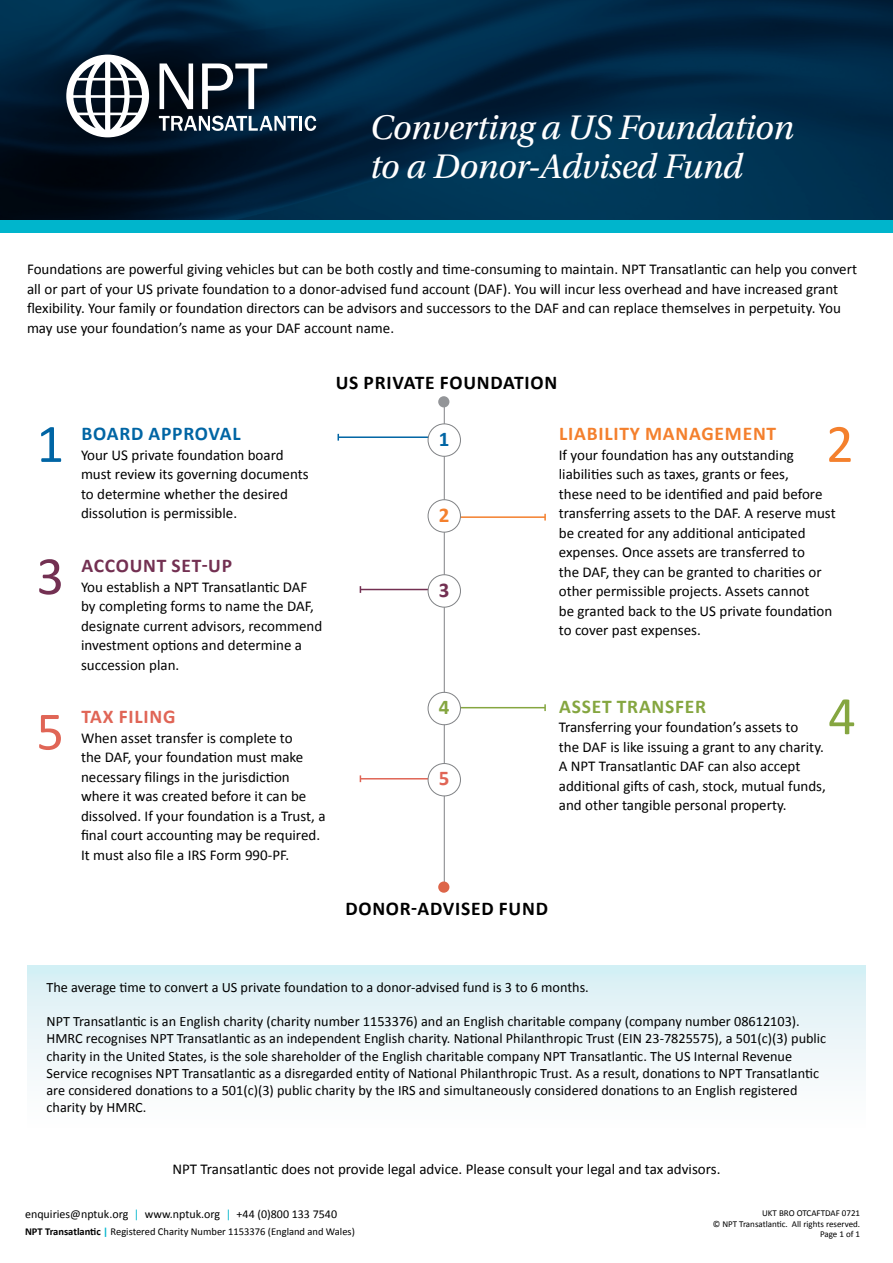
<style>
.page{position:relative;width:893px;height:1263px;background:#fff}
.page>*{position:absolute;margin:0;border:0;box-sizing:border-box;transform-origin:0 0}
.t1{font:54.6px "Calibri";color:#0065a4}
.t2{font:54.6px "Calibri";color:#f4802d}
.t3{font:54.6px "Calibri";color:#85a640}
.t4{font:54.6px "Calibri";color:#733052}
.t5{font:54.6px "Calibri";color:#e06556}
.t6{font:italic 36px/39px "Utopia Std";letter-spacing:-.01em;color:#fff}
.t7{font:700 21px "Calibri";color:#0065a4}
.t8{font:700 21px "Calibri";color:#f4802d}
.t9{font:700 21px "Calibri";color:#733052}
.t10{font:700 21px "Calibri";color:#85a640}
.t11{font:700 21px "Calibri";color:#e06556}
.t12{font:700 19.5px "Calibri";letter-spacing:.04em;color:#000}
.t13{font:700 19.5px "Calibri";letter-spacing:.04em;color:#f4802d}
.t14{font:700 19.5px "Calibri";letter-spacing:.04em;color:#0065a4}
.t15{font:700 19.5px "Calibri";letter-spacing:.04em;color:#733052}
.t16{font:700 19.5px "Calibri";letter-spacing:.04em;color:#85a640}
.t17{font:700 19.5px "Calibri";letter-spacing:.04em;color:#e06556}
.t18{font:15px/19.5px "Calibri";color:#000}
.t19{font:14.25px/17.1px "Calibri";color:#000}
.t20{font:12px "Calibri";color:#000}
.t21{font:10.5px "Calibri";color:#000}
.t22{font:9px/10.8px "Calibri";color:#000;text-align:right}
.s1{color:#00b5cc}
.s2{font-weight:700}
.s3{font-weight:700;color:#00b5cc}
</style>
<div class="page">
<div style="left:27px;top:966px;width:838px;height:162px;background:linear-gradient(to bottom,#d8eff4,#fffefe)"></div>
<hr style="left:338px;top:436px;width:94px;height:2px;background:#0065a4">
<hr style="left:360px;top:589px;width:72px;height:1px;background:#733052">
<hr style="left:360px;top:778px;width:72px;height:1px;background:#e06556">
<hr style="left:438px;top:516px;width:107px;height:2px;background:#f4802d">
<hr style="left:438px;top:707px;width:107px;height:1px;background:#85a640">
<svg style="left:544px;top:704px;width:2px;height:7px"></svg>
<hr style="left:444px;top:400px;width:1px;height:486px;background:#808285">
<div style="left:428px;top:424px;width:32px;height:32px;background:#fff;border-radius:50%"></div>
<div style="left:428px;top:423px;width:33px;height:34px;border:1px solid #808285;border-radius:50%"></div>
<div style="left:428px;top:500px;width:32px;height:32px;background:#fff;border-radius:50%"></div>
<div style="left:428px;top:499px;width:33px;height:33px;border:1px solid #808285;border-radius:50%"></div>
<div style="left:428px;top:575px;width:32px;height:32px;background:#fff;border-radius:50%"></div>
<div style="left:428px;top:574px;width:33px;height:33px;border:1px solid #808285;border-radius:50%"></div>
<div style="left:428px;top:692px;width:32px;height:33px;background:#fff;border-radius:50%"></div>
<div style="left:428px;top:692px;width:33px;height:33px;border:1px solid #808285;border-radius:50%"></div>
<div style="left:428px;top:763px;width:32px;height:33px;background:#fff;border-radius:50%"></div>
<div style="left:428px;top:763px;width:33px;height:33px;border:1px solid #808285;border-radius:50%"></div>
<div style="left:438px;top:881px;width:11px;height:12px;background:#dd6549;border-radius:50%"></div>
<div style="left:438px;top:396px;width:11px;height:11px;background:#939598;border-radius:50%"></div>
<svg style="left:0;top:0;width:893px;height:220px;background:#002641"></svg>
<svg style="left:160px;top:63px;width:33px;height:46px"></svg>
<svg style="left:202px;top:63px;width:65px;height:46px"></svg>
<svg style="left:66px;top:55px;width:83px;height:82px"></svg>
<svg style="left:159px;top:116px;width:157px;height:15px"></svg>
<div style="left:0;top:220px;width:893px;height:13px;background:#00b5cc"></div>
<h2 class="t6" style="left:370px;top:109px;width:425px">Converting a US Foundation to a Donor-Advised Fund</h2>
<p class="t18" style="left:27px;top:259px;width:831px">Foundations are powerful giving vehicles but can be both costly and time-consuming to maintain. NPT Transatlantic can help you convert all or part of your US private foundation to a donor-advised fund account (DAF). You will incur less overhead and have increased grant flexibility. Your family or foundation directors can be advisors and successors to the DAF and can replace themselves in perpetuity. You may use your foundation’s name as your DAF account name.</p>
<h1 class="t1" style="left:36px;top:409px;width:29px">1</h1>
<h1 class="t4" style="left:36px;top:541px;width:29px">3</h1>
<h1 class="t5" style="left:36px;top:697px;width:29px">5</h1>
<h3 class="t12" style="left:336px;top:370px;width:223px">US PRIVATE FOUNDATION</h3>
<h3 class="t14" style="left:81px;top:421px;width:161px">BOARD APPROVAL</h3>
<p class="t18" style="left:81px;top:445px;width:229px">Your US private foundation board must review its governing documents to determine whether the desired dissolution is permissible.</p>
<h3 class="t15" style="left:81px;top:553px;width:152px">ACCOUNT SET-UP</h3>
<p class="t18" style="left:81px;top:577px;width:243px">You establish a NPT Transatlantic DAF by completing forms to name the DAF, designate current advisors, recommend investment options and determine a succession plan.</p>
<h3 class="t17" style="left:81px;top:704px;width:96px">TAX FILING</h3>
<p class="t18" style="left:81px;top:728px;width:246px">When asset transfer is complete to<br>the DAF, your foundation must make necessary filings in the jurisdiction where it was created before it can be dissolved. If your foundation is a Trust, a final court accounting may be required.<br>It must also file a IRS Form 990-PF.</p>
<h3 class="t7" style="left:439px;top:425px;width:12px">1</h3>
<h3 class="t8" style="left:439px;top:501px;width:12px">2</h3>
<h3 class="t9" style="left:439px;top:576px;width:12px">3</h3>
<h3 class="t10" style="left:439px;top:694px;width:12px">4</h3>
<h3 class="t11" style="left:439px;top:765px;width:12px">5</h3>
<h1 class="t2" style="left:826px;top:409px;width:29px">2</h1>
<h3 class="t13" style="left:559px;top:421px;width:219px">LIABILITY MANAGEMENT</h3>
<p class="t18" style="left:559px;top:445px;width:278px">If your foundation has any outstanding liabilities such as taxes, grants or fees,<br>these need to be identified and paid before transferring assets to the DAF. A reserve must be created for any additional anticipated expenses. Once assets are transferred to<br>the DAF, they can be granted to charities or other permissible projects. Assets cannot<br>be granted back to the US private foundation to cover past expenses.</p>
<h1 class="t3" style="left:828px;top:681px;width:29px">4</h1>
<h3 class="t16" style="left:559px;top:694px;width:148px">ASSET TRANSFER</h3>
<p class="t18" style="left:559px;top:717px;width:269px">Transferring your foundation’s assets to<br>the DAF is like issuing a grant to any charity.<br>A NPT Transatlantic DAF can also accept additional gifts of cash, stock, mutual funds, and other tangible personal property.</p>
<h3 class="t12" style="left:345px;top:896px;width:204px">DONOR-ADVISED FUND</h3>
<p class="t19" style="left:46px;top:979px;width:544px">The average time to convert a US private foundation to a donor-advised fund is 3 to 6 months.</p>
<p class="t19" style="left:46px;top:1013px;width:781px">NPT Transatlantic is an English charity (charity number 1153376) and an English charitable company (company number 08612103).<br>HMRC recognises NPT Transatlantic as an independent English charity. National Philanthropic Trust (EIN 23-7825575), a 501(c)(3) public charity in the United States, is the sole shareholder of the English charitable company NPT Transatlantic. The US Internal Revenue Service recognises NPT Transatlantic as a disregarded entity of National Philanthropic Trust. As a result, donations to NPT Transatlantic are considered donations to a 501(c)(3) public charity by the IRS and simultaneously considered donations to an English registered charity by HMRC.</p>
<p class="t18" style="left:173px;top:1159px;width:549px">NPT Transatlantic does not provide legal advice. Please consult your legal and tax advisors.</p>
<p class="t20" style="left:25px;top:1206px;width:314px">enquiries@nptuk.org <span class="s1">|</span> www.nptuk.org <span class="s1">|</span> +44 (0)800 133 7540</p>
<p class="t21" style="left:25px;top:1224px;width:331px"><span class="s2">NPT Transatlantic</span> <span class="s3">|</span> Registered Charity Number 1153376 (England and Wales)</p>
<p class="t22" style="left:713px;top:1207px;width:149px">UKT BRO OTCAFTDAF 0721<br>© NPT Transatlantic. All rights reserved.<br>Page 1 of 1</p>
</div>
